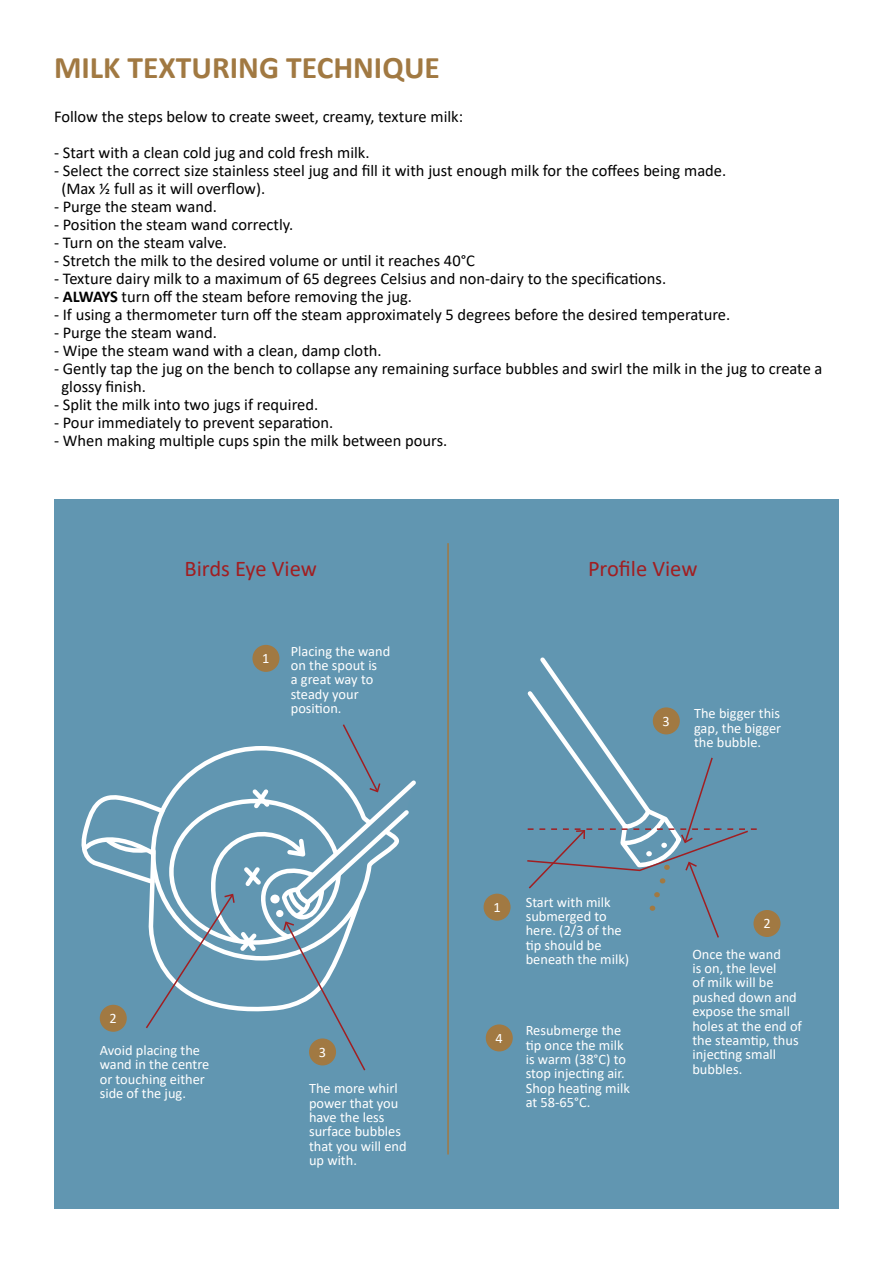
<style>
.page{position:relative;width:893px;height:1263px;background:#fff}
.page>*{position:absolute;margin:0;border:0;box-sizing:border-box;transform-origin:0 0}
.t1{font:700 31.5px "Calibri";color:#a17942}
.t2{font:22.5px "Calibri";color:#a11e21}
.t3{font:16.5px/18px "Calibri";color:#000}
.t4{font:14.4px/14.4px "Calibri";color:#fff}
.s1{font-weight:700}
</style>
<div class="page">
<div style="left:54px;top:499px;width:785px;height:710px;background:#6196b1"></div>
<svg style="left:81px;top:724px;width:335px;height:347px"></svg>
<svg style="left:527px;top:657px;width:230px;height:281px"></svg>
<div style="left:100px;top:1005px;width:27px;height:27px;background:#a17942;border-radius:50%"></div>
<div style="left:252px;top:645px;width:27px;height:27px;background:#a17942;border-radius:50%"></div>
<div style="left:309px;top:1038px;width:27px;height:27px;background:#a17942;border-radius:50%"></div>
<div style="left:484px;top:894px;width:27px;height:27px;background:#a17942;border-radius:50%"></div>
<div style="left:486px;top:1024px;width:27px;height:27px;background:#a17942;border-radius:50%"></div>
<div style="left:653px;top:707px;width:27px;height:27px;background:#a17942;border-radius:50%"></div>
<div style="left:753px;top:910px;width:27px;height:27px;background:#a17942;border-radius:50%"></div>
<hr style="left:447px;top:543px;width:2px;height:611px;background:#a17942">
<h1 class="t1" style="left:54px;top:45px;width:387px">MILK TEXTURING TECHNIQUE</h1>
<p class="t3" style="left:54px;top:107px;width:411px">Follow the steps below to create sweet, creamy, texture milk:</p>
<p class="t3" style="left:54px;top:143px;width:317px">- Start with a clean cold jug and cold fresh milk.</p>
<p class="t3" style="left:61px;top:161px;width:666px;text-indent:-7px">- Select the correct size stainless steel jug and fill it with just enough milk for the coffees being made. (Max ½ full as it will overflow).</p>
<p class="t3" style="left:54px;top:197px;width:164px">- Purge the steam wand.</p>
<p class="t3" style="left:54px;top:215px;width:241px">- Position the steam wand correctly.</p>
<p class="t3" style="left:54px;top:233px;width:175px">- Turn on the steam valve.</p>
<p class="t3" style="left:54px;top:251px;width:423px">- Stretch the milk to the desired volume or until it reaches 40°C</p>
<p class="t3" style="left:54px;top:269px;width:614px">- Texture dairy milk to a maximum of 65 degrees Celsius and non-dairy to the specifications.</p>
<p class="t3" style="left:54px;top:287px;width:359px">- <span class="s1">ALWAYS</span> turn off the steam before removing the jug.</p>
<p class="t3" style="left:54px;top:305px;width:678px">- If using a thermometer turn off the steam approximately 5 degrees before the desired temperature.</p>
<p class="t3" style="left:54px;top:323px;width:164px">- Purge the steam wand.</p>
<p class="t3" style="left:54px;top:341px;width:329px">- Wipe the steam wand with a clean, damp cloth.</p>
<p class="t3" style="left:61px;top:359px;width:762px;text-indent:-7px">- Gently tap the jug on the bench to collapse any remaining surface bubbles and swirl the milk in the jug to create a glossy finish.</p>
<p class="t3" style="left:54px;top:395px;width:266px">- Split the milk into two jugs if required.</p>
<p class="t3" style="left:54px;top:413px;width:281px">- Pour immediately to prevent separation.</p>
<p class="t3" style="left:54px;top:431px;width:395px">- When making multiple cups spin the milk between pours.</p>
<h2 class="t2" style="left:184px;top:552px;width:134px">Birds Eye View</h2>
<h2 class="t2" style="left:588px;top:552px;width:111px">Profile View</h2>
<p class="t4" style="left:262px;top:651px;width:9px">1</p>
<p class="t4" style="left:291px;top:643px;width:101px">Placing the wand on the spout is<br>a great way to steady your position.</p>
<p class="t4" style="left:110px;top:1010px;width:9px">2</p>
<p class="t4" style="left:100px;top:1043px;width:111px">Avoid placing the wand in the centre or touching either side of the jug.</p>
<p class="t4" style="left:319px;top:1044px;width:9px">3</p>
<p class="t4" style="left:309px;top:1081px;width:99px">The more whirl power that you have the less surface bubbles that you will end up with.</p>
<p class="t4" style="left:662px;top:713px;width:9px">3</p>
<p class="t4" style="left:694px;top:706px;width:89px;text-align:justify">The bigger this gap, the bigger the bubble.</p>
<p class="t4" style="left:493px;top:899px;width:9px">1</p>
<p class="t4" style="left:526px;top:894px;width:105px">Start with milk submerged to here. (2/3 of the tip should be beneath the milk)</p>
<p class="t4" style="left:496px;top:1030px;width:9px">4</p>
<p class="t4" style="left:526px;top:1023px;width:106px">Resubmerge the tip once the milk is warm (38°C) to stop injecting air.<br>Shop heating milk at 58-65°C.</p>
<p class="t4" style="left:763px;top:916px;width:9px">2</p>
<p class="t4" style="left:692px;top:946px;width:111px">Once the wand<br>is on, the level<br>of milk will be pushed down and expose the small holes at the end of the steamtip, thus injecting small bubbles.</p>
</div>
